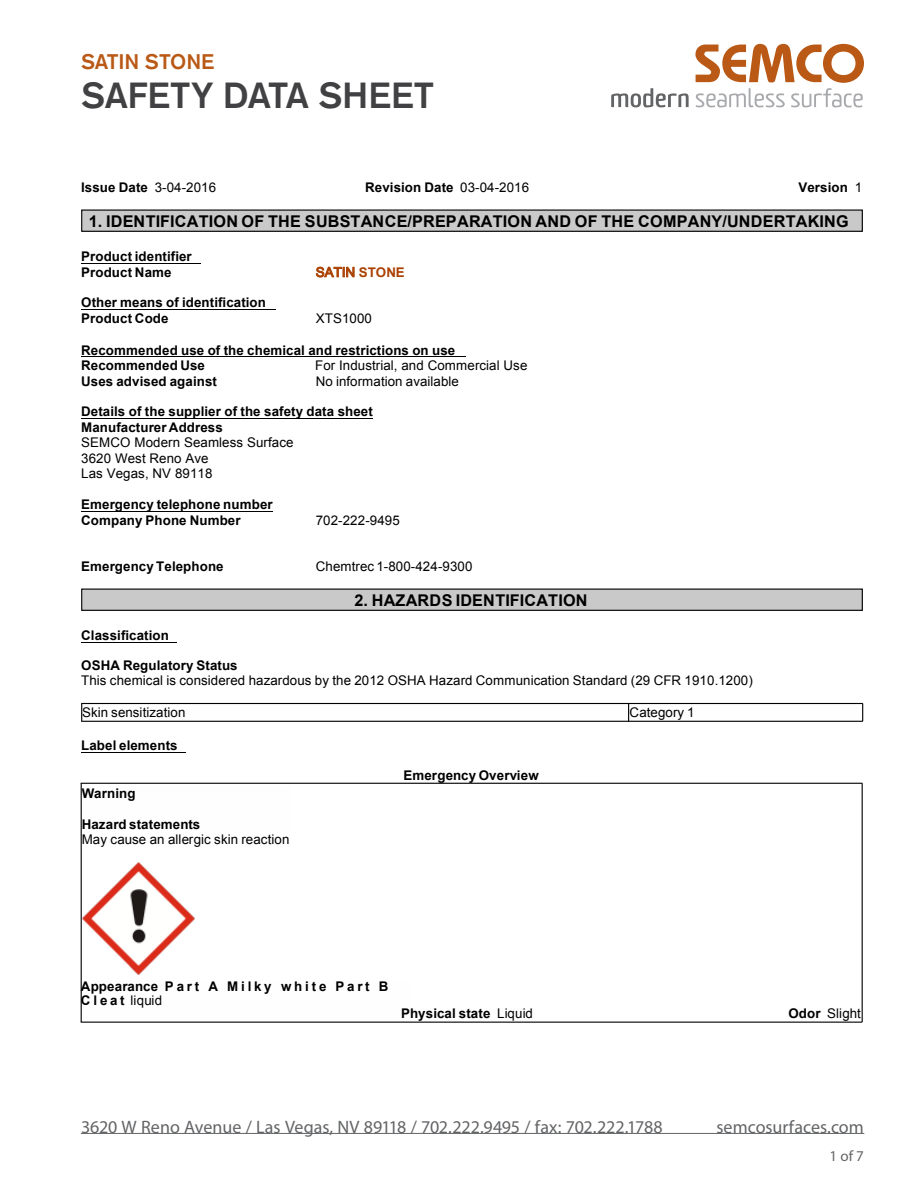
<style>
.page{position:relative;width:918px;height:1188px;background:#fff}
.page>*{position:absolute;margin:0;border:0;box-sizing:border-box;transform-origin:0 0}
.t1{font:500 36px "Akzidenz Grotesk BE";letter-spacing:-.005em;color:#414042}
.t2{font:500 21px "Akzidenz Grotesk BE";letter-spacing:-.005em;color:#b95915}
.t3{font:18px "Myriad Pro";letter-spacing:-.005em;color:#636466}
.t4{font:700 16.2px "Arial";letter-spacing:.01em;color:#000}
.t5{font:15px "Myriad Pro";color:#636466}
.t6{font:700 14.7px "Arial";color:#000}
.t7{font:700 13.35px/15.5px "Arial";letter-spacing:.01em;color:#000}
.t8{font:13.35px/15.6px "Arial";letter-spacing:.01em;color:#000}
.t9{font:700 13.35px/14.1px "Arial";letter-spacing:.2em;color:#000}
.t10{font:13.35px "Arial";letter-spacing:.005em;color:#aa4000}
.s1{font-weight:400}
.s2{font-weight:700}
</style>
<div class="page">
<hr style="left:81px;top:1133px;width:783px;height:1px;background:#636466">
<svg style="left:611px;top:88px;width:78px;height:19px"></svg>
<svg style="left:695px;top:44px;width:169px;height:64px"></svg>
<hr style="left:81px;top:264px;width:120px;height:1px;background:#000">
<svg style="left:316px;top:267px;width:38px;height:10px"></svg>
<hr style="left:81px;top:310px;width:194px;height:1px;background:#000">
<hr style="left:81px;top:357px;width:385px;height:1px;background:#000">
<hr style="left:81px;top:418px;width:292px;height:1px;background:#000">
<hr style="left:81px;top:512px;width:192px;height:1px;background:#000">
<hr style="left:81px;top:642px;width:95px;height:1px;background:#000">
<hr style="left:81px;top:752px;width:105px;height:1px;background:#000">
<div style="left:81px;top:210px;width:782px;height:22px;border:1px solid #000"></div>
<div style="left:82px;top:211px;width:780px;height:20px;background:#c9c9c9"></div>
<div style="left:81px;top:589px;width:782px;height:22px;border:1px solid #000"></div>
<div style="left:82px;top:590px;width:780px;height:20px;background:#c9c9c9"></div>
<hr style="left:81px;top:703px;width:782px;height:1px;background:#000">
<hr style="left:81px;top:721px;width:782px;height:1px;background:#000">
<svg style="left:81px;top:704px;width:1px;height:17px"></svg>
<img style="left:82px;top:703px;width:781px;height:18px">
<img style="left:82px;top:863px;width:112px;height:112px">
<hr style="left:81px;top:783px;width:781px;height:1px;background:#000">
<hr style="left:81px;top:783px;width:1px;height:239px;background:#000">
<hr style="left:862px;top:783px;width:1px;height:239px;background:#000">
<hr style="left:81px;top:1022px;width:781px;height:1px;background:#000">
<img style="left:861px;top:1007px;width:1px;height:14px">
<h2 class="t2" style="left:81px;top:49px;width:135px">SATIN STONE</h2>
<h1 class="t1" style="left:81px;top:73px;width:355px">SAFETY DATA SHEET</h1>
<p class="t7" style="left:81px;top:180px;width:136px">Issue Date <span class="s1">3-04-2016</span></p>
<p class="t7" style="left:365px;top:180px;width:165px">Revision Date <span class="s1">03-04-2016</span></p>
<p class="t7" style="left:798px;top:180px;width:65px">Version <span class="s1">1</span></p>
<p class="t4" style="left:89px;top:210px;width:761px">1. IDENTIFICATION OF THE SUBSTANCE/PREPARATION AND OF THE COMPANY/UNDERTAKING</p>
<p class="t7" style="left:81px;top:249px;width:112px">Product identifier<br>Product Name</p>
<p class="t10" style="left:316px;top:263px;width:91px">SATIN <span class="s2">STONE</span></p>
<p class="t7" style="left:81px;top:295px;width:186px;line-height:15.9px">Other means of identification<br>Product Code</p>
<p class="t8" style="left:316px;top:311px;width:58px">XTS1000</p>
<p class="t7" style="left:81px;top:343px;width:376px">Recommended use of the chemical and restrictions on use<br>Recommended Use</p>
<p class="t8" style="left:315px;top:357px;width:214px">For Industrial, and Commercial Use</p>
<p class="t7" style="left:81px;top:374px;width:137px">Uses advised against</p>
<p class="t8" style="left:316px;top:373px;width:145px">No information available</p>
<p class="t7" style="left:81px;top:404px;width:293px">Details of the supplier of the safety data sheet<br>Manufacturer Address</p>
<p class="t8" style="left:81px;top:435px;width:214px">SEMCO Modern Seamless Surface<br>3620 West Reno Ave<br>Las Vegas, NV 89118</p>
<p class="t7" style="left:81px;top:498px;width:193px">Emergency telephone number<br>Company Phone Number</p>
<p class="t8" style="left:316px;top:512px;width:85px">702-222-9495</p>
<p class="t7" style="left:81px;top:559px;width:144px">Emergency Telephone</p>
<p class="t8" style="left:316px;top:559px;width:158px">Chemtrec 1-800-424-9300</p>
<p class="t4" style="left:355px;top:589px;width:235px">2. HAZARDS IDENTIFICATION</p>
<p class="t7" style="left:81px;top:628px;width:89px">Classification</p>
<p class="t7" style="left:81px;top:658px;width:158px">OSHA Regulatory Status</p>
<p class="t8" style="left:81px;top:673px;width:673px">This chemical is considered hazardous by the 2012 OSHA Hazard Communication Standard (29 CFR 1910.1200)</p>
<p class="t8" style="left:82px;top:705px;width:105px">Skin sensitization</p>
<p class="t8" style="left:630px;top:705px;width:67px">Category 1</p>
<p class="t7" style="left:81px;top:738px;width:98px">Label elements</p>
<p class="t7" style="left:82px;top:786px;width:55px">Warning</p>
<p class="t7" style="left:82px;top:817px;width:120px">Hazard statements</p>
<p class="t8" style="left:82px;top:831px;width:209px">May cause an allergic skin reaction</p>
<p class="t7" style="left:404px;top:768px;width:137px">Emergency Overview</p>
<p class="t9" style="left:81px;top:980px;width:309px">Appearance Part A Milky white Part B<br>Cleat <span class="s1">liquid</span></p>
<p class="t7" style="left:401px;top:1006px;width:133px">Physical state <span class="s1">Liquid</span></p>
<p class="t8" style="left:788px;top:1006px;width:74px"><span class="s2">Odor</span> Slight</p>
<p class="t6" style="left:435px;top:1116px;width:74px">Page 1 / 7</p>
<h3 class="t3" style="left:81px;top:1116px;width:583px">3620 W Reno Avenue / Las Vegas, NV 89118 / 702.222.9495 / fax: 702.222.1788</h3>
<h3 class="t3" style="left:716px;top:1116px;width:149px">semcosurfaces.com</h3>
<p class="t5" style="left:830px;top:1147px;width:36px">1 of 7</p>
</div>
